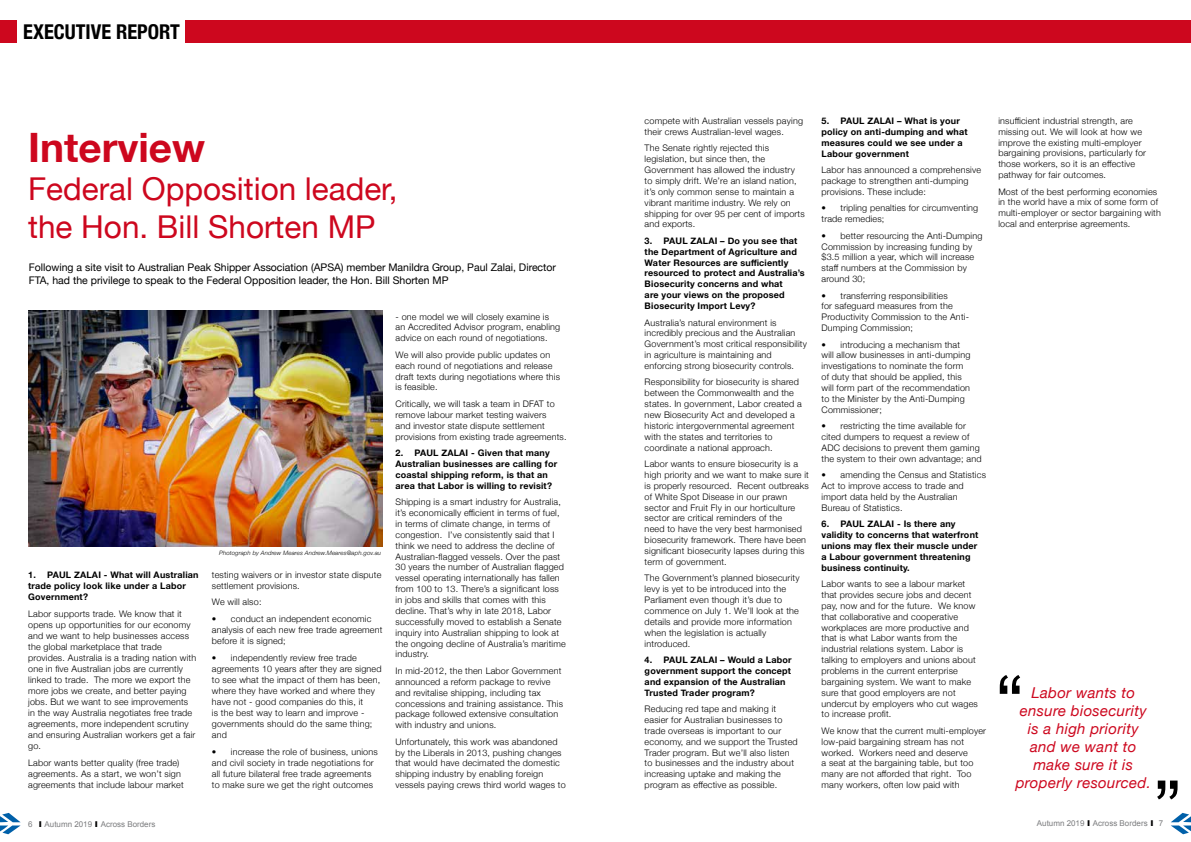
<style>
.page{position:relative;width:1191px;height:842px;background:#fff}
.page>*{position:absolute;margin:0;border:0;box-sizing:border-box;transform-origin:0 0}
.t1{font:700 40.5px "Helvetica Neue";color:#cd071e}
.t2{font:31.5px/37.7px "Helvetica Neue";color:#cd071e}
.t3{font:700 condensed 20.4px "Helvetica Neue";color:#000}
.t4{font:italic 15px/18px "Helvetica Neue";letter-spacing:.02em;color:#cd071e;text-align:center}
.t5{font:10.5px/12.7px "Helvetica Neue";color:#000}
.t6{font:300 9px/10.9px "Helvetica Neue";letter-spacing:.02em;color:#000}
.t7{font:700 9px/10.9px "Helvetica Neue";letter-spacing:.02em;color:#000}
.t8{font:8px "Arial";color:#7b7c7e}
.t9{font:italic 300 6px "Helvetica Neue";letter-spacing:.02em;color:#000}
.s1{font-weight:900;color:#000}
</style>
<div class="page">
<svg style="left:0;top:813px;width:21px;height:21px"></svg>
<svg style="left:1171px;top:813px;width:20px;height:21px"></svg>
<div style="left:0;top:20px;width:17px;height:22px;background:#cd071e"></div>
<div style="left:185px;top:20px;width:1006px;height:22px;background:#cd071e"></div>
<img style="left:29px;top:311px;width:353px;height:235px">
<svg style="left:999px;top:675px;width:21px;height:19px"></svg>
<svg style="left:1157px;top:780px;width:20px;height:19px"></svg>
<h3 class="t3" style="left:23px;top:15px;width:158px">EXECUTIVE REPORT</h3>
<h1 class="t1" style="left:28px;top:116px;width:178px">Interview</h1>
<h2 class="t2" style="left:28px;top:172px;width:371px">Federal Opposition leader, the Hon. Bill Shorten MP</h2>
<p class="t5" style="left:29px;top:262px;width:529px">Following a site visit to Australian Peak Shipper Association (APSA) member Manildra Group, Paul Zalai, Director<br>FTA, had the privilege to speak to the Federal Opposition leader, the Hon. Bill Shorten MP</p>
<p class="t7" style="left:28px;top:569px;width:172px">1. PAUL ZALAI - What will Australian trade policy look like under a Labor<br>Government?</p>
<p class="t6" style="left:28px;top:607px;width:170px">Labor supports trade. We know that it opens up opportunities for our economy and we want to help businesses access the global marketplace that trade provides. Australia is a trading nation with one in five Australian jobs are currently linked to trade. The more we export the more jobs we create, and better paying jobs. But we want to see improvements in the way Australia negotiates free trade agreements, more independent scrutiny and ensuring Australian workers get a fair go.</p>
<p class="t6" style="left:28px;top:756px;width:157px">Labor wants better quality (free trade) agreements. As a start, we won’t sign agreements that include labour market</p>
<p class="t9" style="left:219px;top:548px;width:163px">Photograph by Andrew Meares Andrew.Meares@aph.gov.au</p>
<p class="t6" style="left:212px;top:568px;width:171px">testing waivers or in investor state dispute settlement provisions.</p>
<p class="t6" style="left:212px;top:596px;width:51px">We will also:</p>
<p class="t6" style="left:212px;top:613px;width:172px">• conduct an independent economic analysis of each new free trade agreement before it is signed;</p>
<p class="t6" style="left:212px;top:652px;width:171px">• independently review free trade agreements 10 years after they are signed to see what the impact of them has been, where they have worked and where they have not - good companies do this, it<br>is the best way to learn and improve - governments should do the same thing; and</p>
<p class="t6" style="left:212px;top:746px;width:167px">• increase the role of business, unions and civil society in trade negotiations for all future bilateral free trade agreements to make sure we get the right outcomes</p>
<p class="t6" style="left:395px;top:310px;width:166px">- one model we will closely examine is an Accredited Advisor program, enabling advice on each round of negotiations.</p>
<p class="t6" style="left:395px;top:349px;width:166px">We will also provide public updates on each round of negotiations and release draft texts during negotiations where this is feasible.</p>
<p class="t6" style="left:395px;top:398px;width:173px">Critically, we will task a team in DFAT to remove labour market testing waivers<br>and investor state dispute settlement provisions from existing trade agreements.</p>
<p class="t7" style="left:395px;top:448px;width:163px">2. PAUL ZALAI - Given that many Australian businesses are calling for coastal shipping reform, is that an area that Labor is willing to revisit?</p>
<p class="t6" style="left:395px;top:496px;width:172px">Shipping is a smart industry for Australia, it’s economically efficient in terms of fuel, in terms of climate change, in terms of congestion. I’ve consistently said that I think we need to address the decline of Australian-flagged vessels. Over the past 30 years the number of Australian flagged vessel operating internationally has fallen from 100 to 13. There’s a significant loss in jobs and skills that comes with this decline. That’s why in late 2018, Labor successfully moved to establish a Senate inquiry into Australian shipping to look at the ongoing decline of Australia’s maritime industry.</p>
<p class="t6" style="left:395px;top:665px;width:169px">In mid-2012, the then Labor Government announced a reform package to revive and revitalise shipping, including tax concessions and training assistance. This package followed extensive consultation with industry and unions.</p>
<p class="t6" style="left:395px;top:735px;width:172px">Unfortunately, this work was abandoned by the Liberals in 2013, pushing changes that would have decimated the domestic shipping industry by enabling foreign vessels paying crews third world wages to</p>
<p class="t6" style="left:644px;top:115px;width:160px">compete with Australian vessels paying their crews Australian-level wages.</p>
<p class="t6" style="left:644px;top:142px;width:162px">The Senate rightly rejected this legislation, but since then, the Government has allowed the industry to simply drift. We’re an island nation, it’s only common sense to maintain a vibrant maritime industry. We rely on shipping for over 95 per cent of imports and exports.</p>
<p class="t7" style="left:644px;top:235px;width:161px">3. PAUL ZALAI – Do you see that the Department of Agriculture and<br>Water Resources are sufficiently resourced to protect and Australia’s<br>Biosecurity concerns and what<br>are your views on the proposed<br>Biosecurity Import Levy?</p>
<p class="t6" style="left:644px;top:316px;width:164px">Australia’s natural environment is incredibly precious and the Australian Government’s most critical responsibility in agriculture is maintaining and enforcing strong biosecurity controls.</p>
<p class="t6" style="left:644px;top:376px;width:159px">Responsibility for biosecurity is shared between the Commonwealth and the states. In government, Labor created a new Biosecurity Act and developed a historic intergovernmental agreement with the states and territories to coordinate a national approach.</p>
<p class="t6" style="left:644px;top:458px;width:166px">Labor wants to ensure biosecurity is a high priority and we want to make sure it is properly resourced. Recent outbreaks of White Spot Disease in our prawn sector and Fruit Fly in our horticulture sector are critical reminders of the<br>need to have the very best harmonised biosecurity framework. There have been significant biosecurity lapses during this term of government.</p>
<p class="t6" style="left:644px;top:572px;width:156px">The Government’s planned biosecurity levy is yet to be introduced into the<br>Parliament even though it’s due to commence on July 1. We’ll look at the details and provide more information when the legislation is actually introduced.</p>
<p class="t7" style="left:644px;top:655px;width:148px">4. PAUL ZALAI – Would a Labor government support the concept and expansion of the Australian<br>Trusted Trader program?</p>
<p class="t6" style="left:644px;top:703px;width:155px">Reducing red tape and making it easier for Australian businesses to trade overseas is important to our economy, and we support the Trusted Trader program. But we’ll also listen to businesses and the industry about increasing uptake and making the program as effective as possible.</p>
<p class="t7" style="left:821px;top:116px;width:148px">5. PAUL ZALAI – What is your policy on anti-dumping and what measures could we see under a<br>Labour government</p>
<p class="t6" style="left:821px;top:164px;width:161px">Labor has announced a comprehensive package to strengthen anti-dumping provisions. These include:</p>
<p class="t6" style="left:821px;top:202px;width:158px">• tripling penalties for circumventing trade remedies;</p>
<p class="t6" style="left:821px;top:229px;width:162px">• better resourcing the Anti-Dumping<br>Commission by increasing funding by $3.5 million a year, which will increase staff numbers at the Commission by around 30;</p>
<p class="t6" style="left:821px;top:289px;width:149px">• transferring responsibilities<br>for safeguard measures from the<br>Productivity Commission to the Anti-<br>Dumping Commission;</p>
<p class="t6" style="left:821px;top:338px;width:150px">• introducing a mechanism that will allow businesses in anti-dumping investigations to nominate the form of duty that should be applied, this will form part of the recommendation to the Minister by the Anti-Dumping<br>Commissioner;</p>
<p class="t6" style="left:821px;top:420px;width:162px">• restricting the time available for cited dumpers to request a review of ADC decisions to prevent them gaming the system to their own advantage; and</p>
<p class="t6" style="left:821px;top:469px;width:166px">• amending the Census and Statistics<br>Act to improve access to trade and import data held by the Australian<br>Bureau of Statistics.</p>
<p class="t7" style="left:821px;top:519px;width:158px">6. PAUL ZALAI - Is there any validity to concerns that waterfront unions may flex their muscle under a Labour government threatening business continuity.</p>
<p class="t6" style="left:821px;top:578px;width:158px">Labor wants to see a labour market that provides secure jobs and decent pay, now and for the future. We know that collaborative and cooperative workplaces are more productive and that is what Labor wants from the industrial relations system. Labor is talking to employers and unions about problems in the current enterprise bargaining system. We want to make sure that good employers are not undercut by employers who cut wages to increase profit.</p>
<p class="t6" style="left:821px;top:725px;width:166px">We know that the current multi-employer low-paid bargaining stream has not worked. Workers need and deserve<br>a seat at the bargaining table, but too many are not afforded that right. Too many workers, often low paid with</p>
<p class="t6" style="left:998px;top:115px;width:149px">insufficient industrial strength, are missing out. We will look at how we improve the existing multi-employer bargaining provisions, particularly for those workers, so it is an effective pathway for fair outcomes.</p>
<p class="t6" style="left:998px;top:185px;width:164px">Most of the best performing economies in the world have a mix of some form of multi-employer or sector bargaining with local and enterprise agreements.</p>
<h3 class="t4" style="left:1015px;top:685px;width:137px">Labor wants to ensure biosecurity is a high priority and we want to make sure it is properly resourced.</h3>
<p class="t8" style="left:28px;top:819px;width:129px">6 <span class="s1">I</span> Autumn 2019 <span class="s1">I</span> Across Borders</p>
<p class="t8" style="left:1037px;top:818px;width:128px">Autumn 2019 <span class="s1">I</span> Across Borders <span class="s1">I</span> 7</p>
</div>
